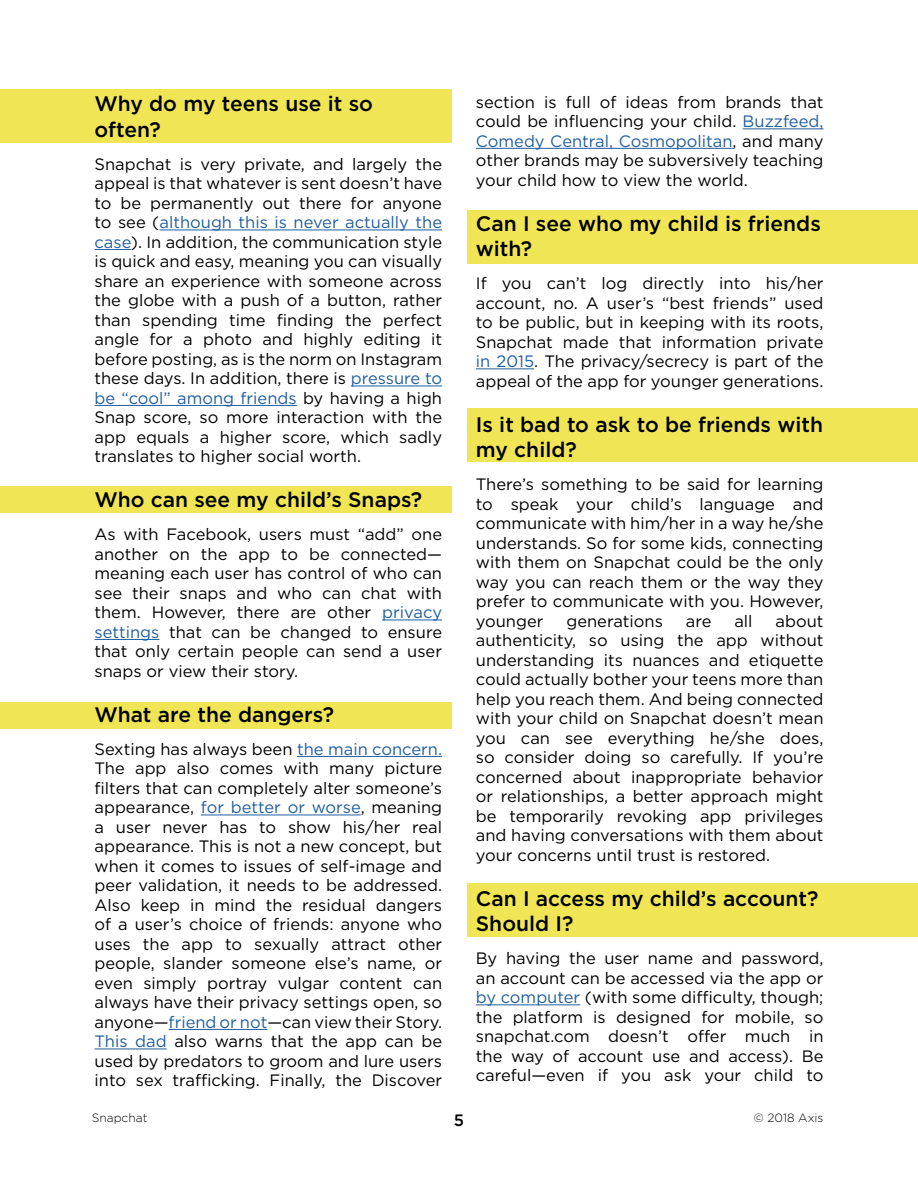
<style>
.page{position:relative;width:918px;height:1188px;background:#fff}
.page>*{position:absolute;margin:0;border:0;box-sizing:border-box;transform-origin:0 0}
.t1{font:500 21px/25.5px "Gotham";color:#000}
.t2{font:16.5px/19.5px "Gotham";color:#000;text-align:justify}
.t3{font:500 16.5px "Gotham";color:#000}
.t4{font:300 12px "Gotham";color:#000}
.s1{color:#215e9e}
</style>
<div class="page">
<div style="left:468px;top:883px;width:450px;height:54px;background:#f0e655"></div>
<div style="left:468px;top:408px;width:450px;height:54px;background:#f0e655"></div>
<div style="left:468px;top:210px;width:450px;height:54px;background:#f0e655"></div>
<div style="left:0;top:702px;width:451px;height:27px;background:#f0e655"></div>
<div style="left:0;top:486px;width:451px;height:27px;background:#f0e655"></div>
<div style="left:0;top:89px;width:451px;height:54px;background:#f0e655"></div>
<hr style="left:159px;top:230px;width:283px;height:1px;background:#215e9e">
<hr style="left:94px;top:249px;width:37px;height:1px;background:#215e9e">
<hr style="left:351px;top:386px;width:91px;height:1px;background:#215e9e">
<hr style="left:94px;top:405px;width:203px;height:1px;background:#215e9e">
<hr style="left:382px;top:620px;width:60px;height:1px;background:#215e9e">
<hr style="left:94px;top:639px;width:65px;height:1px;background:#215e9e">
<hr style="left:297px;top:756px;width:145px;height:1px;background:#215e9e">
<hr style="left:201px;top:815px;width:160px;height:1px;background:#215e9e">
<hr style="left:169px;top:1029px;width:98px;height:1px;background:#215e9e">
<hr style="left:94px;top:1049px;width:73px;height:1px;background:#215e9e">
<hr style="left:743px;top:128px;width:80px;height:1px;background:#215e9e">
<hr style="left:476px;top:148px;width:257px;height:1px;background:#215e9e">
<hr style="left:476px;top:368px;width:58px;height:1px;background:#215e9e">
<hr style="left:476px;top:1004px;width:104px;height:1px;background:#215e9e">
<p class="t1" style="left:94px;top:91px;width:280px">Why do my teens use it so often?</p>
<p class="t2" style="left:94px;top:154px;width:349px">Snapchat is very private, and largely the appeal is that whatever is sent doesn’t have to be permanently out there for anyone to see (<span class="s1">although this is never actually the case</span>). In addition, the communication style is quick and easy, meaning you can visually share an experience with someone across the globe with a push of a button, rather than spending time finding the perfect angle for a photo and highly editing it before posting, as is the norm on Instagram these days. In addition, there is <span class="s1">pressure to be “cool” among friends</span> by having a high Snap score, so more interaction with the app equals a higher score, which sadly translates to higher social worth.</p>
<p class="t1" style="left:94px;top:487px;width:329px">Who can see my child’s Snaps?</p>
<p class="t2" style="left:94px;top:524px;width:349px">As with Facebook, users must “add” one another on the app to be connected— meaning each user has control of who can see their snaps and who can chat with them. However, there are other <span class="s1">privacy settings</span> that can be changed to ensure that only certain people can send a user snaps or view their story.</p>
<p class="t1" style="left:94px;top:701px;width:241px">What are the dangers?</p>
<p class="t2" style="left:94px;top:739px;width:349px">Sexting has always been <span class="s1">the main concern.<br></span>The app also comes with many picture filters that can completely alter someone’s appearance, <span class="s1">for better or worse</span>, meaning a user never has to show his/her real appearance. This is not a new concept, but when it comes to issues of self-image and peer validation, it needs to be addressed.<br>Also keep in mind the residual dangers of a user’s choice of friends: anyone who uses the app to sexually attract other people, slander someone else’s name, or even simply portray vulgar content can always have their privacy settings open, so anyone—<span class="s1">friend or not</span>—can view their Story.<br><span class="s1">This dad</span> also warns that the app can be used by predators to groom and lure users into sex trafficking. Finally, the Discover</p>
<p class="t2" style="left:476px;top:92px;width:349px">section is full of ideas from brands that could be influencing your child. <span class="s1">Buzzfeed, Comedy Central, Cosmopolitan</span>, and many other brands may be subversively teaching your child how to view the world.</p>
<p class="t1" style="left:476px;top:210px;width:346px">Can I see who my child is friends with?</p>
<p class="t2" style="left:476px;top:273px;width:349px">If you can’t log directly into his/her account, no. A user’s “best friends” used to be public, but in keeping with its roots, Snapchat made that information private <span class="s1">in 2015</span>. The privacy/secrecy is part of the appeal of the app for younger generations.</p>
<p class="t1" style="left:476px;top:411px;width:349px">Is it bad to ask to be friends with my child?</p>
<p class="t2" style="left:476px;top:474px;width:349px">There’s something to be said for learning to speak your child’s language and communicate with him/her in a way he/she understands. So for some kids, connecting with them on Snapchat could be the only way you can reach them or the way they prefer to communicate with you. However, younger</p>
<p class="t2" style="left:476px;top:611px;width:349px;text-indent:300px">about authenticity, so using the app without understanding its nuances and etiquette could actually bother your teens more than help you reach them. And being connected with your child on Snapchat doesn’t mean you can see everything he/she does, so consider doing so carefully. If you’re concerned about inappropriate behavior or relationships, a better approach might be temporarily revoking app privileges and having conversations with them about your concerns until trust is restored.</p>
<p class="t1" style="left:476px;top:885px;width:344px">Can I access my child’s account?<br>Should I?</p>
<p class="t2" style="left:476px;top:948px;width:349px">By having the user name and password, an account can be accessed via the app or <span class="s1">by computer</span> (with some difficulty, though; the platform is designed for mobile, so snapchat.com doesn’t offer much in the way of account use and access). Be careful—even if you ask your child to</p>
<p class="t2" style="left:566px;top:611px;width:98px">generations</p>
<p class="t2" style="left:686px;top:611px;width:27px">are</p>
<p class="t2" style="left:734px;top:611px;width:20px">all</p>
<p class="t4" style="left:92px;top:1111px;width:57px">Snapchat</p>
<p class="t3" style="left:454px;top:1109px;width:12px">5</p>
<p class="t4" style="left:754px;top:1111px;width:71px">© 2018 Axis</p>
</div>
